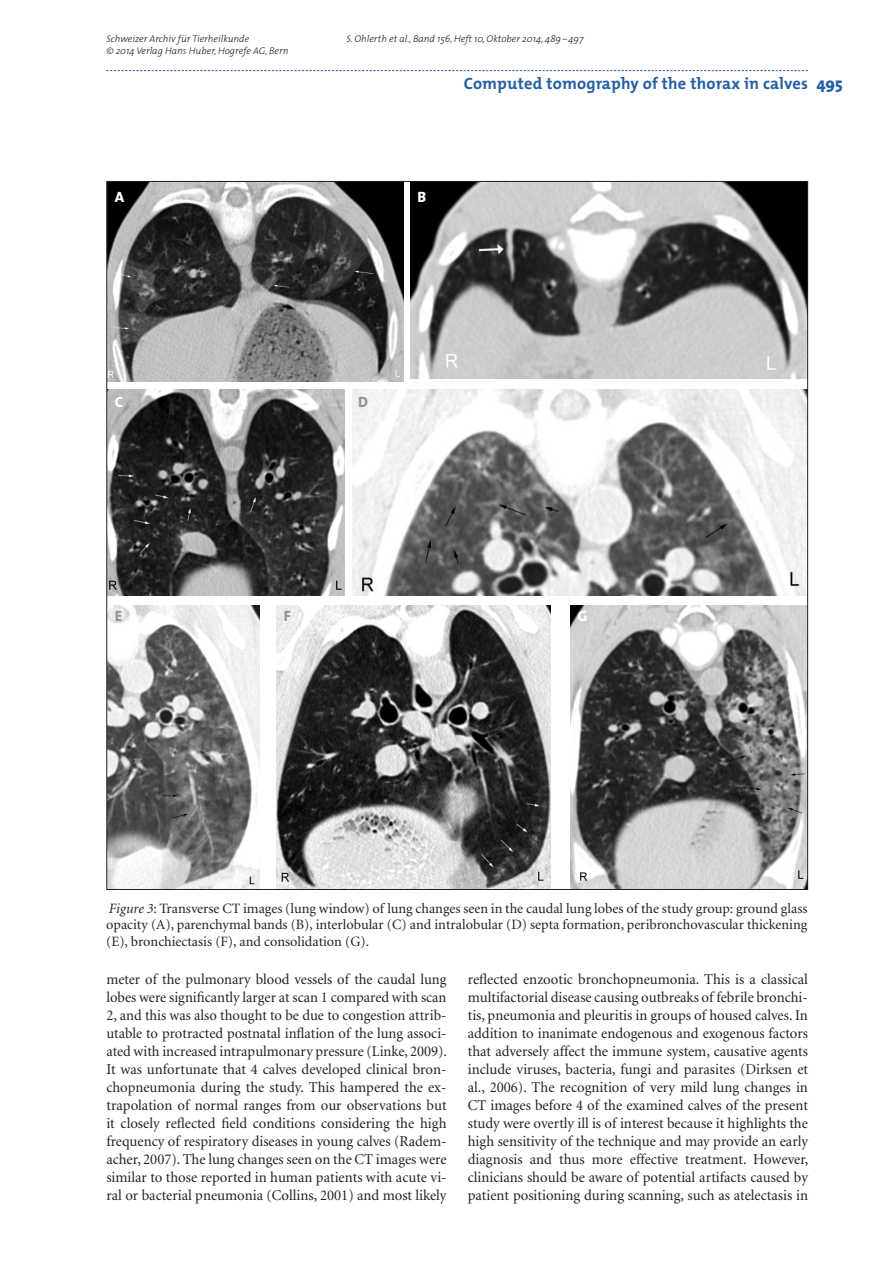
<style>
.page{position:relative;width:893px;height:1263px;background:#fff}
.page>*{position:absolute;margin:0;border:0;box-sizing:border-box;transform-origin:0 0}
.t1{font:700 16.5px "The Mix";letter-spacing:.01em;color:#255fa4}
.t2{font:15px/18px "Minion";color:#231f20;text-align:justify}
.t3{font:800 15px "The Mix";color:#fff}
.t4{font:800 15px "The Mix";color:#939598}
.t5{font:14.25px/16.5px "Minion";color:#231f20;text-align:justify}
.t6{font:italic 300 9.75px "The Mix";color:#231f20}
.s1{font-weight:800}
.s2{font-style:italic}
</style>
<div class="page">
<svg style="left:106px;top:70px;width:702px;height:1px"></svg>
<img style="left:108px;top:183px;width:295px;height:198px">
<img style="left:410px;top:183px;width:396px;height:195px">
<img style="left:108px;top:390px;width:236px;height:205px">
<img style="left:353px;top:390px;width:453px;height:205px">
<img style="left:108px;top:606px;width:152px;height:282px">
<img style="left:276px;top:606px;width:275px;height:282px">
<img style="left:571px;top:606px;width:235px;height:282px">
<p class="t6" style="left:106px;top:34px;width:144px">Schweizer Archiv für Tierheilkunde</p>
<p class="t6" style="left:347px;top:34px;width:238px">S. Ohlerth et al., Band 156, Heft 10, Oktober 2014, 489 – 497</p>
<p class="t6" style="left:106px;top:46px;width:184px">© 2014 Verlag Hans Huber, Hogrefe AG, Bern</p>
<p class="t1" style="left:464px;top:77px;width:381px">Computed tomography of the thorax in calves <span class="s1">495</span></p>
<p class="t3" style="left:115px;top:191px;width:11px">A</p>
<p class="t3" style="left:115px;top:396px;width:10px">C</p>
<p class="t3" style="left:418px;top:191px;width:10px">B</p>
<p class="t4" style="left:358px;top:396px;width:11px">D</p>
<p class="t4" style="left:115px;top:610px;width:9px">E</p>
<p class="t4" style="left:284px;top:610px;width:8px">F</p>
<p class="t3" style="left:577px;top:610px;width:12px">G</p>
<p class="t5" style="left:106px;top:901px;width:703px"><span class="s2">Figure 3</span>: Transverse CT images (lung window) of lung changes seen in the caudal lung lobes of the study group: ground glass opacity (A), parenchymal bands (B), interlobular (C) and intralobular (D) septa formation, peribronchovascular thickening (E), bronchiectasis (F), and consolidation (G).</p>
<p class="t2" style="left:106px;top:971px;width:342px">meter of the pulmonary blood vessels of the caudal lung lobes were significantly larger at scan 1 compared with scan 2, and this was also thought to be due to congestion attrib&shy;utable to protracted postnatal inflation of the lung associ&shy;ated with increased intrapulmonary pressure (Linke, 2009).<br>It was unfortunate that 4 calves developed clinical bron&shy;chopneumonia during the study. This hampered the ex&shy;trapolation of normal ranges from our observations but it closely reflected field conditions considering the high frequency of respiratory diseases in young calves (Radem&shy;acher, 2007). The lung changes seen on the CT images were similar to those reported in human patients with acute vi&shy;ral or bacterial pneumonia (Collins, 2001) and most likely</p>
<p class="t2" style="left:468px;top:971px;width:342px">reflected enzootic bronchopneumonia. This is a classical multifactorial disease causing outbreaks of febrile bronchi&shy;tis, pneumonia and pleuritis in groups of housed calves. In addition to inanimate endogenous and exogenous factors that adversely affect the immune system, causative agents include viruses, bacteria, fungi and parasites (Dirksen et al., 2006). The recognition of very mild lung changes in CT images before 4 of the examined calves of the present study were overtly ill is of interest because it highlights the high sensitivity of the technique and may provide an early diagnosis and thus more effective treatment. However, clinicians should be aware of potential artifacts caused by patient positioning during scanning, such as atelectasis in</p>
</div>
